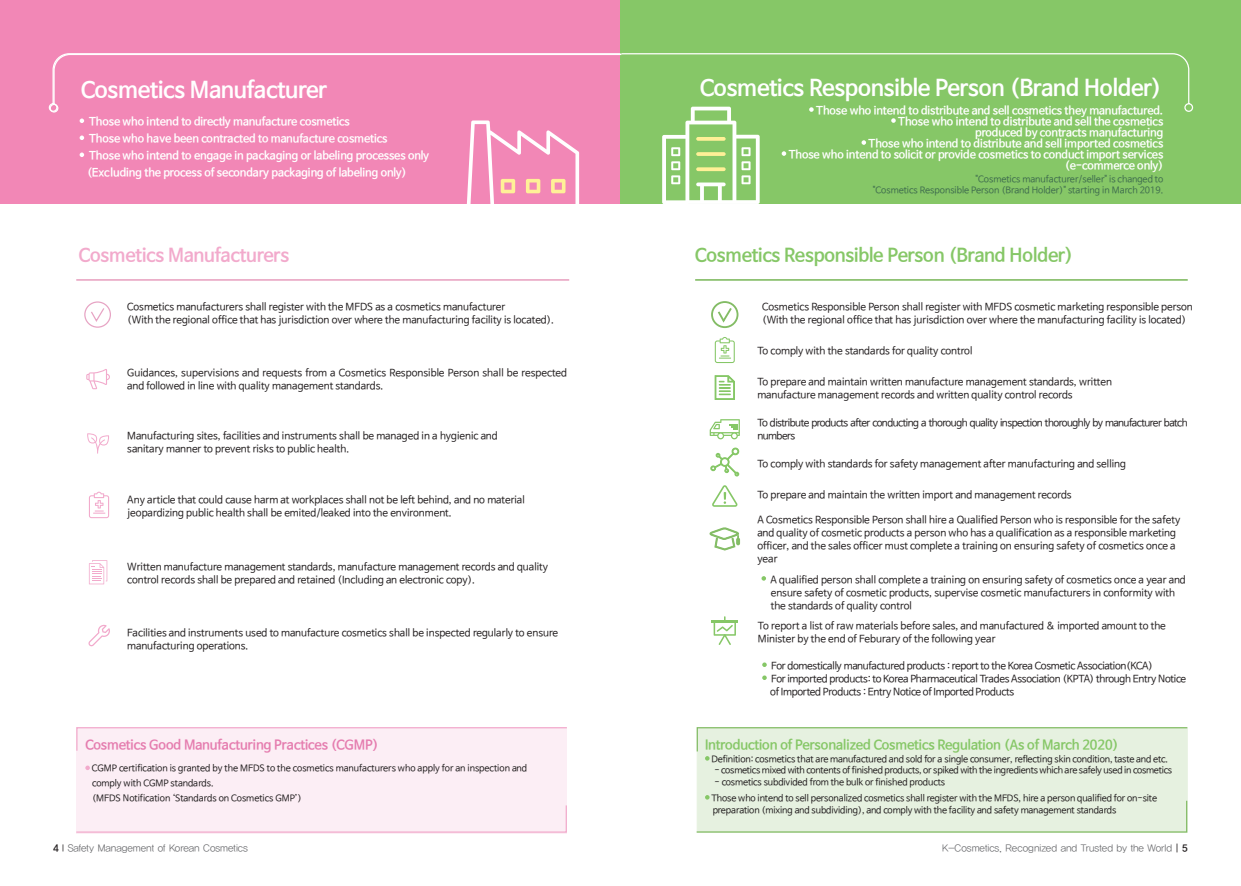
<style>
.page{position:relative;width:1241px;height:886px;background:#fff}
.page>*{position:absolute;margin:0;border:0;box-sizing:border-box;transform-origin:0 0}
.t1{font:700 22.12px "Nanum Barun Gothic";color:#fff}
.t2{font:700 18.12px "Nanum Barun Gothic";color:#86c767}
.t3{font:700 18.12px "Nanum Barun Gothic";color:#f2aacc}
.t4{font:700 13px "Nanum Barun Gothic";color:#86c767}
.t5{font:700 13px "Nanum Barun Gothic";color:#e57daf}
.t6{font:700 11px "Nanum Barun Gothic";color:#fff}
.t7{font:10px/13px "Nanum Barun Gothic";color:#231f20}
.t8{font:10px/13px "Nanum Barun Gothic";letter-spacing:-.025em;color:#231f20}
.t9{font:10px "Nanum Barun Gothic";letter-spacing:-.05em;color:#231f20}
.t10{font:10px "YDIYGO320";color:#6c6d70}
.t11{font:9px "Nanum Barun Gothic";letter-spacing:-.01em;color:#231f20}
.t12{font:9px/11px "Nanum Barun Gothic";color:#3f6d4e;text-align:right}
.s1{font-family:"YDIYGO340";color:#231f20}
.s2{color:#231f20}
</style>
<div class="page">
<div style="left:0;top:0;width:620px;height:204px;background:#f287b6"></div>
<div style="left:620px;top:0;width:620px;height:204px;background:#86c767"></div>
<svg style="left:89px;top:560px;width:18px;height:24px"></svg>
<div style="left:77px;top:727px;width:490px;height:106px;background:#fceef5"></div>
<svg style="left:76px;top:727px;width:491px;height:25px"></svg>
<svg style="left:76px;top:804px;width:491px;height:29px"></svg>
<svg style="left:85px;top:765px;width:5px;height:5px"></svg>
<div style="left:696px;top:727px;width:491px;height:106px;background:#e6f1e0"></div>
<svg style="left:86px;top:369px;width:24px;height:20px"></svg>
<svg style="left:87px;top:433px;width:22px;height:21px"></svg>
<svg style="left:714px;top:375px;width:21px;height:25px"></svg>
<svg style="left:710px;top:447px;width:29px;height:30px"></svg>
<svg style="left:712px;top:485px;width:25px;height:22px"></svg>
<svg style="left:696px;top:727px;width:492px;height:34px"></svg>
<svg style="left:696px;top:795px;width:491px;height:38px"></svg>
<svg style="left:709px;top:528px;width:31px;height:23px"></svg>
<hr style="left:695px;top:279px;width:492px;height:2px;background:#83bc65">
<hr style="left:76px;top:279px;width:493px;height:2px;background:#e9a6c3">
<svg style="left:762px;top:662px;width:4px;height:5px"></svg>
<svg style="left:762px;top:675px;width:4px;height:5px"></svg>
<svg style="left:88px;top:624px;width:22px;height:22px"></svg>
<hr style="left:711px;top:620px;width:26px;height:3px;background:#86c767">
<svg style="left:713px;top:616px;width:22px;height:29px"></svg>
<svg style="left:709px;top:419px;width:30px;height:20px"></svg>
<svg style="left:48px;top:53px;width:1145px;height:151px"></svg>
<svg style="left:84px;top:301px;width:27px;height:27px"></svg>
<svg style="left:711px;top:301px;width:28px;height:28px"></svg>
<svg style="left:761px;top:576px;width:5px;height:5px"></svg>
<svg style="left:714px;top:337px;width:20px;height:26px"></svg>
<svg style="left:89px;top:492px;width:20px;height:26px"></svg>
<p class="t1" style="left:81px;top:79px;width:247px">Cosmetics Manufacturer</p>
<p class="t6" style="left:89px;top:116px;width:262px">Those who intend to directly manufacture cosmetics</p>
<p class="t6" style="left:89px;top:133px;width:300px">Those who have been contracted to manufacture cosmetics</p>
<p class="t6" style="left:89px;top:150px;width:341px">Those who intend to engage in packaging or labeling processes only</p>
<p class="t6" style="left:87px;top:167px;width:321px">(Excluding the process of secondary packaging of labeling only)</p>
<p class="t1" style="left:700px;top:76px;width:463px">Cosmetics Responsible Person (Brand Holder)</p>
<p class="t6" style="left:816px;top:104px;width:348px">Those who intend to distribute and sell cosmetics they manufactured.</p>
<p class="t6" style="left:898px;top:115px;width:266px">Those who intend to distribute and sell the cosmetics</p>
<p class="t6" style="left:975px;top:126px;width:189px">produced by contracts manufacturing</p>
<p class="t6" style="left:868px;top:137px;width:296px">Those who intend to distribute and sell imported cosmetics</p>
<p class="t6" style="left:788px;top:148px;width:376px">Those who intend to solicit or provide cosmetics to conduct import services</p>
<p class="t6" style="left:1064px;top:159px;width:100px">(e-commerce only)</p>
<p class="t12" style="left:872px;top:174px;width:292px">"Cosmetics manufacturer/seller" is changed to<br>"Cosmetics Responsible Person (Brand Holder)" starting in March 2019.</p>
<p class="t3" style="left:79px;top:246px;width:211px">Cosmetics Manufacturers</p>
<p class="t2" style="left:695px;top:246px;width:379px">Cosmetics Responsible Person (Brand Holder)</p>
<p class="t7" style="left:127px;top:301px;width:379px">Cosmetics manufacturers shall register with the MFDS as a cosmetics manufacturer</p>
<p class="t7" style="left:127px;top:314px;width:428px">(With the regional office that has jurisdiction over where the manufacturing facility is located).</p>
<p class="t7" style="left:127px;top:367px;width:441px">Guidances, supervisions and requests from a Cosmetics Responsible Person shall be respected and followed in line with quality management standards.</p>
<p class="t7" style="left:762px;top:301px;width:432px">Cosmetics Responsible Person shall register with MFDS cosmetic marketing responsible person</p>
<p class="t7" style="left:762px;top:314px;width:425px">(With the regional office that has jurisdiction over where the manufacturing facility is located)</p>
<p class="t7" style="left:757px;top:344px;width:216px">To comply with the standards for quality control</p>
<p class="t7" style="left:757px;top:376px;width:356px">To prepare and maintain written manufacture management standards, written</p>
<p class="t7" style="left:757px;top:389px;width:317px">manufacture management records and written quality control records</p>
<p class="t9" style="left:757px;top:418px;width:431px">To distribute products after conducting a thorough quality inspection thoroughly by manufacturer batch</p>
<p class="t7" style="left:127px;top:430px;width:372px">Manufacturing sites, facilities and instruments shall be managed in a hygienic and</p>
<p class="t9" style="left:757px;top:431px;width:39px">numbers</p>
<p class="t7" style="left:127px;top:443px;width:223px">sanitary manner to prevent risks to public health.</p>
<p class="t7" style="left:127px;top:494px;width:399px">Any article that could cause harm at workplaces shall not be left behind, and no material jeopardizing public health shall be emited/leaked into the environment.</p>
<p class="t7" style="left:127px;top:561px;width:422px">Written manufacture management standards, manufacture management records and quality control records shall be prepared and retained (Including an electronic copy).</p>
<p class="t7" style="left:127px;top:626px;width:432px">Facilities and instruments used to manufacture cosmetics shall be inspected regularly to ensure manufacturing operations.</p>
<p class="t5" style="left:85px;top:738px;width:295px">Cosmetics Good Manufacturing Practices (CGMP)</p>
<p class="t11" style="left:92px;top:764px;width:437px">CGMP certification is granted by the MFDS to the cosmetics manufacturers who apply for an inspection and</p>
<p class="t11" style="left:92px;top:778px;width:123px">comply with CGMP standards.</p>
<p class="t11" style="left:92px;top:793px;width:211px">(MFDS Notification ‘Standards on Cosmetics GMP’)</p>
<p class="t7" style="left:757px;top:457px;width:370px">To comply with standards for safety management after manufacturing and selling</p>
<p class="t7" style="left:757px;top:489px;width:316px">To prepare and maintain the written import and management records</p>
<p class="t7" style="left:757px;top:514px;width:424px">A Cosmetics Responsible Person shall hire a Qualified Person who is responsible for the safety and quality of cosmetic products a person who has a qualification as a responsible marketing officer, and the sales officer must complete a training on ensuring safety of cosmetics once a year</p>
<p class="t7" style="left:770px;top:573px;width:417px">A qualified person shall complete a training on ensuring safety of cosmetics once a year and</p>
<p class="t7" style="left:770px;top:586px;width:405px">ensure safety of cosmetic products, supervise cosmetic manufacturers in conformity with the standards of quality control</p>
<p class="t7" style="left:757px;top:620px;width:409px">To report a list of raw materials before sales, and manufactured &amp; imported amount to the<br>Minister by the end of Feburary of the following year</p>
<p class="t8" style="left:771px;top:660px;width:383px">For domestically manufactured products : report to the Korea Cosmetic Association(KCA)</p>
<p class="t8" style="left:770px;top:673px;width:417px">For imported products: to Korea Pharmaceutical Trades Association (KPTA) through Entry Notice of Imported Products : Entry Notice of Imported Products</p>
<p class="t4" style="left:705px;top:738px;width:415px">Introduction of Personalized Cosmetics Regulation (As of March 2020)</p>
<p class="t11" style="left:711px;top:754px;width:458px">Definition: cosmetics that are manufactured and sold for a single consumer, reflecting skin condition, taste and etc.</p>
<p class="t11" style="left:714px;top:766px;width:459px">- cosmetics mixed with contents of finished products, or spiked with the ingredients which are safely used in cosmetics</p>
<p class="t11" style="left:714px;top:778px;width:232px">- cosmetics subdivided from the bulk or finished products</p>
<p class="t11" style="left:712px;top:805px;width:405px">preparation (mixing and subdividing), and comply with the facility and safety management standards</p>
<p class="t11" style="left:711px;top:793px;width:447px">Those who intend to sell personalized cosmetics shall register with the MFDS, hire a person qualified for on-site</p>
<p class="t10" style="left:53px;top:843px;width:196px"><span class="s1">4</span> <span class="s2">l</span> Safety Management of Korean Cosmetics</p>
<p class="t10" style="left:941px;top:843px;width:247px">K-Cosmetics, Recognized and Trusted by the World<span class="s2">ㅣ</span><span class="s1">5</span></p>
</div>
